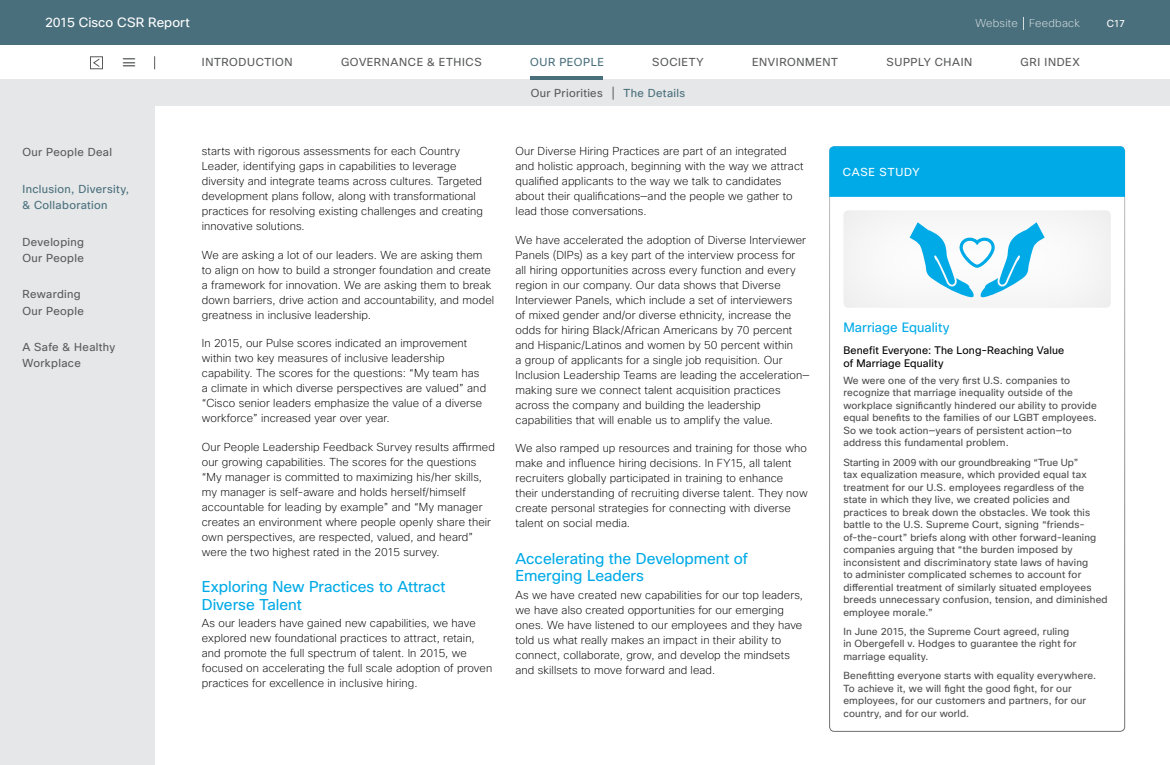
<style>
.page{position:relative;width:1170px;height:765px;background:#fff}
.page>*{position:absolute;margin:0;border:0;box-sizing:border-box;transform-origin:0 0}
.t1{font:15.25px/17.5px "Cisco Sans";letter-spacing:-.005em;color:#00aae7}
.t2{font:13.12px "Cisco Sans";letter-spacing:.005em;color:#fff}
.t3{font:13.12px "Cisco Sans";letter-spacing:.005em;color:#00aae7}
.t4{font:200 11.25px/15px "Cisco Sans";letter-spacing:.01em;color:#000}
.t5{font:11.25px/16.2px "Cisco Sans";letter-spacing:.035em;color:#595a5b}
.t6{font:11.25px "Cisco Sans";letter-spacing:.055em;color:#595a5b}
.t7{font:11.25px/16.2px "Cisco Sans";letter-spacing:.03em;color:#496f7c}
.t8{font:200 11.25px "Cisco Sans";letter-spacing:.015em;color:#fff}
.t9{font:11.25px "Cisco Sans";letter-spacing:.075em;color:#fff}
.t10{font:10.62px/13.1px "Cisco Sans";letter-spacing:.01em;color:#000}
.t11{font:10px/12.5px "Cisco Sans";letter-spacing:.015em;color:#4d4d4f}
.t12{font:700 10px "Cisco Sans";color:#595a5b;scale:2 1}
.t13{font:10px "Cisco Sans";color:#fff}
</style>
<div class="page">
<div style="left:832px;top:200px;width:290px;height:108px;background:#f6f6f6"></div>
<div style="left:829px;top:146px;width:296px;height:51px;background:#00aae7"></div>
<svg style="left:910px;top:222px;width:135px;height:75px"></svg>
<div style="left:0;top:106px;width:155px;height:659px;background:#e6e7e8"></div>
<div style="left:0;top:79px;width:1170px;height:27px;background:#e6e7e8"></div>
<div style="left:90px;top:56px;width:13px;height:13px;border:1px solid #595a5b"></div>
<svg style="left:92px;top:58px;width:9px;height:10px"></svg>
<div style="left:0;top:0;width:1170px;height:45px;background:#496f7c"></div>
<hr style="left:531px;top:76px;width:72px;height:3px;background:#496f7c">
<svg style="left:1023px;top:17px;width:1px;height:13px"></svg>
<svg style="left:154px;top:56px;width:1px;height:13px"></svg>
<svg style="left:613px;top:87px;width:1px;height:13px"></svg>
<p class="t2" style="left:45px;top:14px;width:146px">2015 Cisco CSR Report</p>
<p class="t8" style="left:976px;top:16px;width:106px">Website Feedback</p>
<p class="t13" style="left:1107px;top:17px;width:20px">C17</p>
<p class="t6" style="left:202px;top:55px;width:92px">INTRODUCTION</p>
<p class="t6" style="left:341px;top:55px;width:142px">GOVERNANCE &amp; ETHICS</p>
<p class="t7" style="left:530px;top:54px;width:75px">OUR PEOPLE</p>
<p class="t6" style="left:652px;top:55px;width:53px">SOCIETY</p>
<p class="t6" style="left:752px;top:55px;width:87px">ENVIRONMENT</p>
<p class="t6" style="left:887px;top:55px;width:87px">SUPPLY CHAIN</p>
<p class="t6" style="left:1021px;top:55px;width:61px">GRI INDEX</p>
<p class="t5" style="left:531px;top:85px;width:74px">Our Priorities</p>
<p class="t7" style="left:624px;top:85px;width:63px">The Details</p>
<p class="t12" style="left:123px;top:56px;width:7px">———</p>
<p class="t5" style="left:22px;top:144px;width:91px">Our People Deal</p>
<p class="t7" style="left:22px;top:181px;width:108px">Inclusion, Diversity, &amp; Collaboration</p>
<p class="t5" style="left:22px;top:234px;width:63px">Developing<br>Our People</p>
<p class="t5" style="left:22px;top:286px;width:63px">Rewarding<br>Our People</p>
<p class="t5" style="left:22px;top:339px;width:94px">A Safe &amp; Healthy<br>Workplace</p>
<p class="t4" style="left:202px;top:144px;width:283px">starts with rigorous assessments for each Country Leader, identifying gaps in capabilities to leverage diversity and integrate teams across cultures. Targeted development plans follow, along with transformational practices for resolving existing challenges and creating innovative solutions.</p>
<p class="t4" style="left:202px;top:247px;width:294px">We are asking a lot of our leaders. We are asking them to align on how to build a stronger foundation and create a framework for innovation. We are asking them to break down barriers, drive action and accountability, and model greatness in inclusive leadership.</p>
<p class="t4" style="left:202px;top:336px;width:286px">In 2015, our Pulse scores indicated an improvement within two key measures of inclusive leadership capability. The scores for the questions: “My team has a climate in which diverse perspectives are valued” and “Cisco senior leaders emphasize the value of a diverse workforce” increased year over year.</p>
<p class="t4" style="left:202px;top:439px;width:295px">Our People Leadership Feedback Survey results affirmed our growing capabilities. The scores for the questions “My manager is committed to maximizing his/her skills, my manager is self-aware and holds herself/himself accountable for leading by example” and “My manager creates an environment where people openly share their own perspectives, are respected, valued, and heard” were the two highest rated in the 2015 survey.</p>
<h1 class="t1" style="left:202px;top:578px;width:245px">Exploring New Practices to Attract<br>Diverse Talent</h1>
<p class="t4" style="left:202px;top:616px;width:292px">As our leaders have gained new capabilities, we have explored new foundational practices to attract, retain, and promote the full spectrum of talent. In 2015, we focused on accelerating the full scale adoption of proven practices for excellence in inclusive hiring.</p>
<p class="t4" style="left:516px;top:144px;width:289px">Our Diverse Hiring Practices are part of an integrated and holistic approach, beginning with the way we attract qualified applicants to the way we talk to candidates about their qualifications—and the people we gather to lead those conversations.</p>
<p class="t4" style="left:516px;top:232px;width:296px">We have accelerated the adoption of Diverse Interviewer Panels (DIPs) as a key part of the interview process for<br>all hiring opportunities across every function and every region in our company. Our data shows that Diverse Interviewer Panels, which include a set of interviewers<br>of mixed gender and/or diverse ethnicity, increase the odds for hiring Black/African Americans by 70 percent and Hispanic/Latinos and women by 50 percent within<br>a group of applicants for a single job requisition. Our Inclusion Leadership Teams are leading the acceleration— making sure we connect talent acquisition practices across the company and building the leadership capabilities that will enable us to amplify the value.</p>
<p class="t4" style="left:516px;top:441px;width:294px">We also ramped up resources and training for those who make and influence hiring decisions. In FY15, all talent recruiters globally participated in training to enhance their understanding of recruiting diverse talent. They now create personal strategies for connecting with diverse talent on social media.</p>
<h1 class="t1" style="left:516px;top:550px;width:234px">Accelerating the Development of<br>Emerging Leaders</h1>
<p class="t4" style="left:516px;top:587px;width:289px">As we have created new capabilities for our top leaders, we have also created opportunities for our emerging ones. We have listened to our employees and they have told us what really makes an impact in their ability to connect, collaborate, grow, and develop the mindsets and skillsets to move forward and lead.</p>
<p class="t9" style="left:843px;top:165px;width:78px">CASE STUDY</p>
<p class="t3" style="left:843px;top:319px;width:108px">Marriage Equality</p>
<p class="t10" style="left:843px;top:344px;width:222px">Benefit Everyone: The Long-Reaching Value of Marriage Equality</p>
<p class="t11" style="left:843px;top:374px;width:255px">We were one of the very first U.S. companies to recognize that marriage inequality outside of the workplace significantly hindered our ability to provide equal benefits to the families of our LGBT employees.<br>So we took action—years of persistent action—to address this fundamental problem.</p>
<p class="t11" style="left:843px;top:456px;width:266px">Starting in 2009 with our groundbreaking “True Up”<br>tax equalization measure, which provided equal tax treatment for our U.S. employees regardless of the state in which they live, we created policies and practices to break down the obstacles. We took this battle to the U.S. Supreme Court, signing “friends&shy;of-the-court” briefs along with other forward-leaning companies arguing that “the burden imposed by inconsistent and discriminatory state laws of having<br>to administer complicated schemes to account for differential treatment of similarly situated employees breeds unnecessary confusion, tension, and diminished employee morale.”</p>
<p class="t11" style="left:843px;top:625px;width:235px">In June 2015, the Supreme Court agreed, ruling in Obergefell v. Hodges to guarantee the right for marriage equality.</p>
<p class="t11" style="left:843px;top:669px;width:254px">Benefitting everyone starts with equality everywhere.<br>To achieve it, we will fight the good fight, for our employees, for our customers and partners, for our country, and for our world.</p>
</div>
